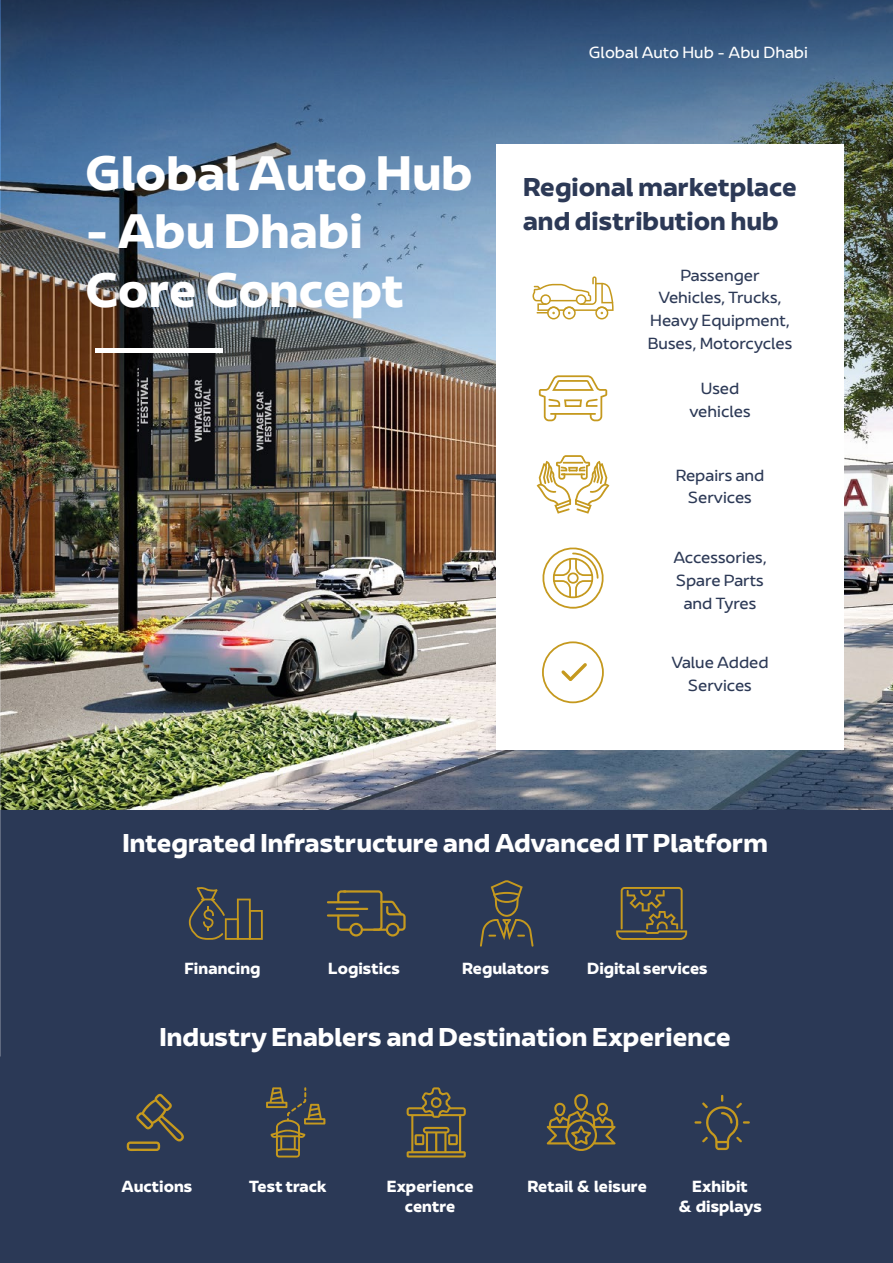
<style>
.page{position:relative;width:893px;height:1263px;background:#fff}
.page>*{position:absolute;margin:0;border:0;box-sizing:border-box;transform-origin:0 0}
.t1{font:700 45px/58.8px "AD Ports Group";color:#fff}
.t2{font:700 24px "AD Ports Group";color:#fff}
.t3{font:700 24px/34.3px "AD Ports Group";color:#2c3956}
.t4{font:15px/22.8px "AD Ports Group";color:#2c3956;text-align:center}
.t5{font:700 15px/19.8px "AD Ports Group";color:#fff;text-align:center}
.t6{font:15px "AD Ports Group";color:#fff}
</style>
<div class="page">
<div style="left:0;top:553px;width:893px;height:710px;background:#2b3956"></div>
<img style="left:0;top:0;width:893px;height:809px">
<img style="left:2px;top:0;width:891px;height:502px">
<hr style="left:95px;top:349px;width:128px;height:4px;background:#fff">
<div style="left:496px;top:145px;width:348px;height:605px;background:#fff"></div>
<svg style="left:532px;top:276px;width:82px;height:43px"></svg>
<svg style="left:539px;top:375px;width:68px;height:46px"></svg>
<svg style="left:537px;top:455px;width:72px;height:59px"></svg>
<svg style="left:542px;top:547px;width:62px;height:62px"></svg>
<svg style="left:561px;top:663px;width:26px;height:18px"></svg>
<svg style="left:189px;top:887px;width:74px;height:53px"></svg>
<hr style="left:327px;top:901px;width:32px;height:2px;background:#c5991e">
<hr style="left:336px;top:908px;width:32px;height:2px;background:#c5991e">
<hr style="left:327px;top:914px;width:32px;height:3px;background:#c5991e">
<svg style="left:337px;top:890px;width:69px;height:46px"></svg>
<svg style="left:480px;top:880px;width:54px;height:67px"></svg>
<svg style="left:616px;top:887px;width:71px;height:53px"></svg>
<svg style="left:126px;top:1094px;width:58px;height:57px"></svg>
<svg style="left:266px;top:1087px;width:59px;height:70px"></svg>
<svg style="left:407px;top:1087px;width:59px;height:70px"></svg>
<svg style="left:547px;top:1094px;width:69px;height:57px"></svg>
<svg style="left:694px;top:1095px;width:56px;height:55px"></svg>
<div style="left:542px;top:641px;width:62px;height:62px;border:2px solid #c5991e;border-radius:50%"></div>
<svg style="left:0;top:860px;width:1px;height:197px"></svg>
<h1 class="t1" style="left:85px;top:144px;width:389px">Global Auto Hub</h1>
<h1 class="t1" style="left:85px;top:203px;width:321px">- Abu Dhabi<br>Core Concept</h1>
<p class="t6" style="left:589px;top:40px;width:220px">Global Auto Hub - Abu Dhabi</p>
<h2 class="t3" style="left:523px;top:170px;width:275px">Regional marketplace and distribution hub</h2>
<p class="t4" style="left:648px;top:263px;width:146px">Passenger<br>Vehicles, Trucks,<br>Heavy Equipment,<br>Buses, Motorcycles</p>
<p class="t4" style="left:690px;top:377px;width:62px">Used vehicles</p>
<p class="t4" style="left:676px;top:463px;width:90px">Repairs and<br>Services</p>
<p class="t4" style="left:673px;top:546px;width:95px">Accessories,<br>Spare Parts and Tyres</p>
<p class="t4" style="left:671px;top:651px;width:99px">Value Added<br>Services</p>
<h2 class="t2" style="left:122px;top:823px;width:647px">Integrated Infrastructure and Advanced IT Platform</h2>
<p class="t5" style="left:185px;top:958px;width:78px">Financing</p>
<p class="t5" style="left:328px;top:958px;width:73px">Logistics</p>
<p class="t5" style="left:462px;top:958px;width:89px">Regulators</p>
<p class="t5" style="left:587px;top:958px;width:122px">Digital services</p>
<h2 class="t2" style="left:159px;top:1017px;width:573px">Industry Enablers and Destination Experience</h2>
<p class="t5" style="left:122px;top:1177px;width:72px">Auctions</p>
<p class="t5" style="left:249px;top:1177px;width:79px">Test track</p>
<p class="t5" style="left:527px;top:1177px;width:121px">Retail &amp; leisure</p>
<p class="t5" style="left:387px;top:1177px;width:88px">Experience centre</p>
<p class="t5" style="left:678px;top:1177px;width:85px">Exhibit<br>&amp; displays</p>
</div>
